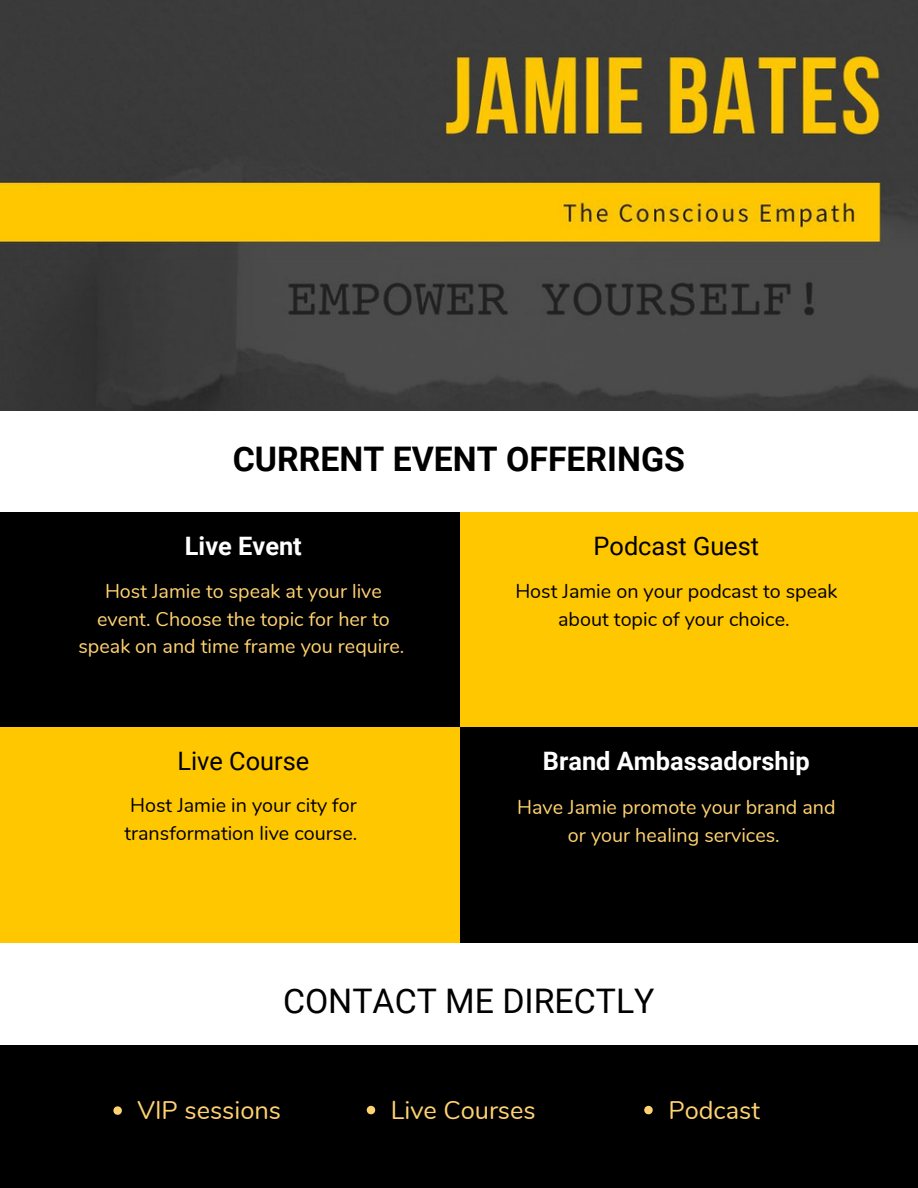
<style>
.page{position:relative;width:918px;height:1188px;background:#fff}
.page>*{position:absolute;margin:0;border:0;box-sizing:border-box;transform-origin:0 0}
.t1{font:700 33.9px "Roboto";color:#000}
.t2{font:33.9px "Roboto";color:#000}
.t3{font:25.35px "Nunito";color:#ffd371}
.t4{font:700 25.35px "Roboto";color:#fff}
.t5{font:25.35px "Roboto";color:#000}
.t6{font:19.8px/27.5px "Nunito";color:#ffd371;text-align:center}
.t7{font:19.8px/27.5px "Nunito";color:#000;text-align:center}
</style>
<div class="page">
<img style="left:0;top:0;width:918px;height:411px">
<div style="left:0;top:512px;width:460px;height:216px;background:#000"></div>
<div style="left:460px;top:512px;width:458px;height:216px;background:#ffc700"></div>
<div style="left:460px;top:727px;width:458px;height:216px;background:#000"></div>
<div style="left:0;top:727px;width:460px;height:216px;background:#ffc700"></div>
<div style="left:0;top:1045px;width:918px;height:143px;background:#000"></div>
<svg style="left:113px;top:1106px;width:9px;height:9px"></svg>
<svg style="left:367px;top:1106px;width:8px;height:8px"></svg>
<svg style="left:644px;top:1106px;width:9px;height:8px"></svg>
<h1 class="t1" style="left:233px;top:440px;width:454px">CURRENT EVENT OFFERINGS</h1>
<p class="t4" style="left:185px;top:531px;width:118px">Live Event</p>
<p class="t5" style="left:594px;top:531px;width:167px">Podcast Guest</p>
<p class="t6" style="left:79px;top:578px;width:327px">Host Jamie to speak at your live event. Choose the topic for her to speak on and time frame you require.</p>
<p class="t7" style="left:515px;top:578px;width:324px">Host Jamie on your podcast to speak about topic of your choice.</p>
<p class="t5" style="left:177px;top:746px;width:133px">Live Course</p>
<p class="t4" style="left:543px;top:746px;width:268px">Brand Ambassadorship</p>
<p class="t7" style="left:125px;top:792px;width:234px;text-align:left">Host Jamie in your city for transformation live course.</p>
<p class="t6" style="left:517px;top:794px;width:320px">Have Jamie promote your brand and or your healing services.</p>
<h1 class="t2" style="left:283px;top:982px;width:373px">CONTACT ME DIRECTLY</h1>
<p class="t3" style="left:138px;top:1093px;width:145px">VIP sessions</p>
<p class="t3" style="left:391px;top:1093px;width:146px">Live Courses</p>
<p class="t3" style="left:668px;top:1093px;width:93px">Podcast</p>
</div>
